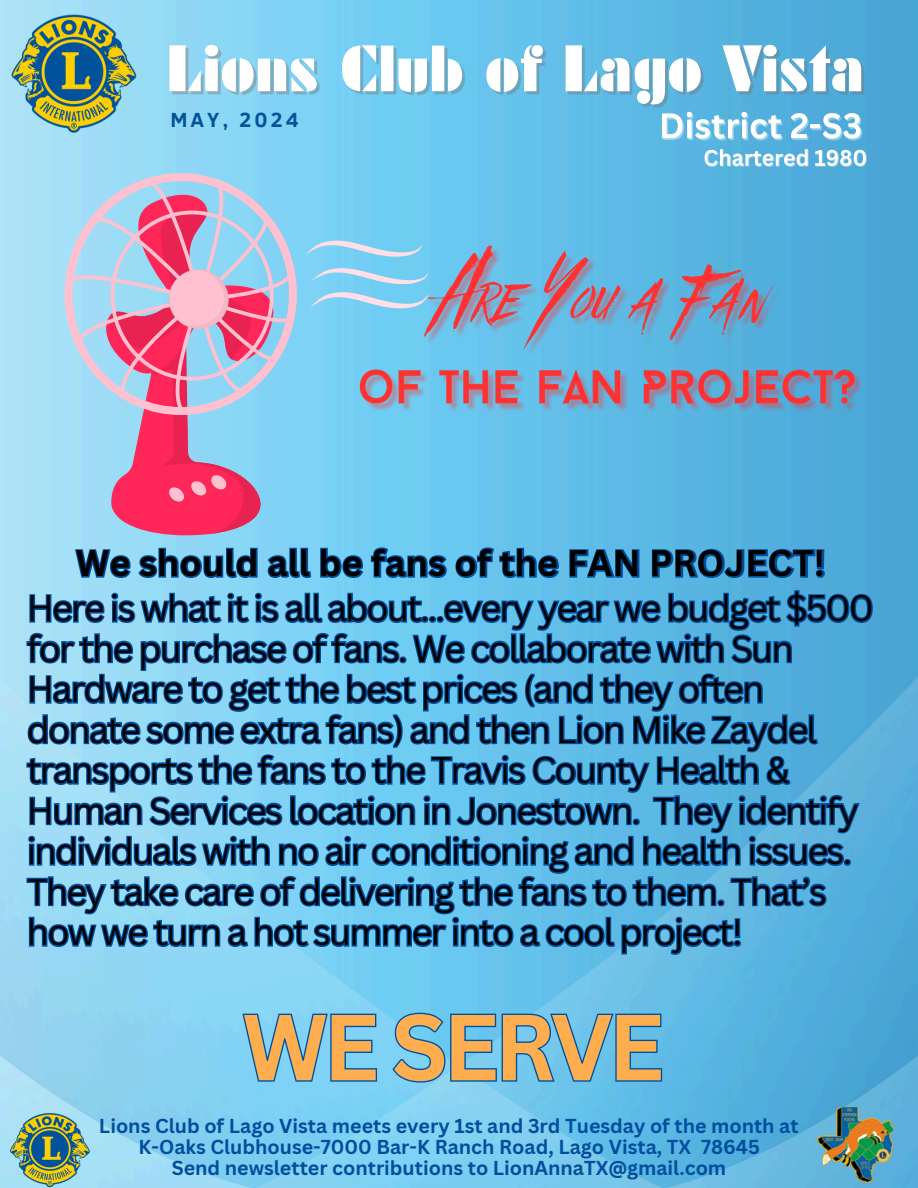
<style>
.page{position:relative;width:918px;height:1188px;background:#fff}
.page>*{position:absolute;margin:0;border:0;box-sizing:border-box;transform-origin:0 0}
.t1{font:700 91.5px "Canva Sans";letter-spacing:-.05em;color:#ffae4f}
.t2{font:36px/40.5px "Canva Sans";letter-spacing:-.05em;color:#000;text-align:center}
.t3{font:700 21px "Clear Sans";letter-spacing:.14em;color:#03539a}
.t4{font:700 19.65px/20.5px "Canva Sans";color:#004f9f;text-align:center}
.s1{font-weight:700}
</style>
<div class="page">
<img style="left:0;top:0;width:918px;height:1188px">
<img style="left:9px;top:1113px;width:81px;height:75px">
<img style="left:817px;top:1108px;width:76px;height:74px">
<img style="left:11px;top:14px;width:127px;height:119px">
<img style="left:167px;top:30px;width:700px;height:79px">
<img style="left:703px;top:143px;width:166px;height:29px">
<img style="left:658px;top:102px;width:206px;height:46px">
<svg style="left:65px;top:173px;width:232px;height:242px"></svg>
<svg style="left:305px;top:241px;width:118px;height:16px"></svg>
<svg style="left:311px;top:268px;width:45px;height:17px"></svg>
<svg style="left:310px;top:292px;width:46px;height:18px"></svg>
<svg style="left:68px;top:180px;width:225px;height:355px"></svg>
<img style="left:356px;top:242px;width:512px;height:173px">
<svg style="left:73px;top:545px;width:754px;height:35px"></svg>
<svg style="left:25px;top:589px;width:850px;height:368px"></svg>
<svg style="left:241px;top:1011px;width:422px;height:73px"></svg>
<p class="t3" style="left:171px;top:104px;width:130px">MAY, 2024</p>
<h6 class="t2" style="left:27px;top:540px;width:849px;line-height:45px"><span class="s1">We should all be fans of the FAN PROJECT!<br></span>Here is what it is all about...every year we budget $500</h6>
<h6 class="t2" style="left:27px;top:628px;width:833px;text-align:left">for the purchase of fans. We collaborate with Sun Hardware to get the best prices (and they often donate some extra fans) and then Lion Mike Zaydel transports the fans to the Travis County Health &amp; Human Services location in Jonestown. They identify individuals with no air conditioning and health issues.<br>They take care of delivering the fans to them. That’s how we turn a hot summer into a cool project!</h6>
<h1 class="t1" style="left:242px;top:983px;width:424px">WE SERVE</h1>
<p class="t4" style="left:99px;top:1115px;width:701px">Lions Club of Lago Vista meets every 1st and 3rd Tuesday of the month at<br>K-Oaks Clubhouse-7000 Bar-K Ranch Road, Lago Vista, TX 78645<br>Send newsletter contributions to LionAnnaTX@gmail.com</p>
</div>
